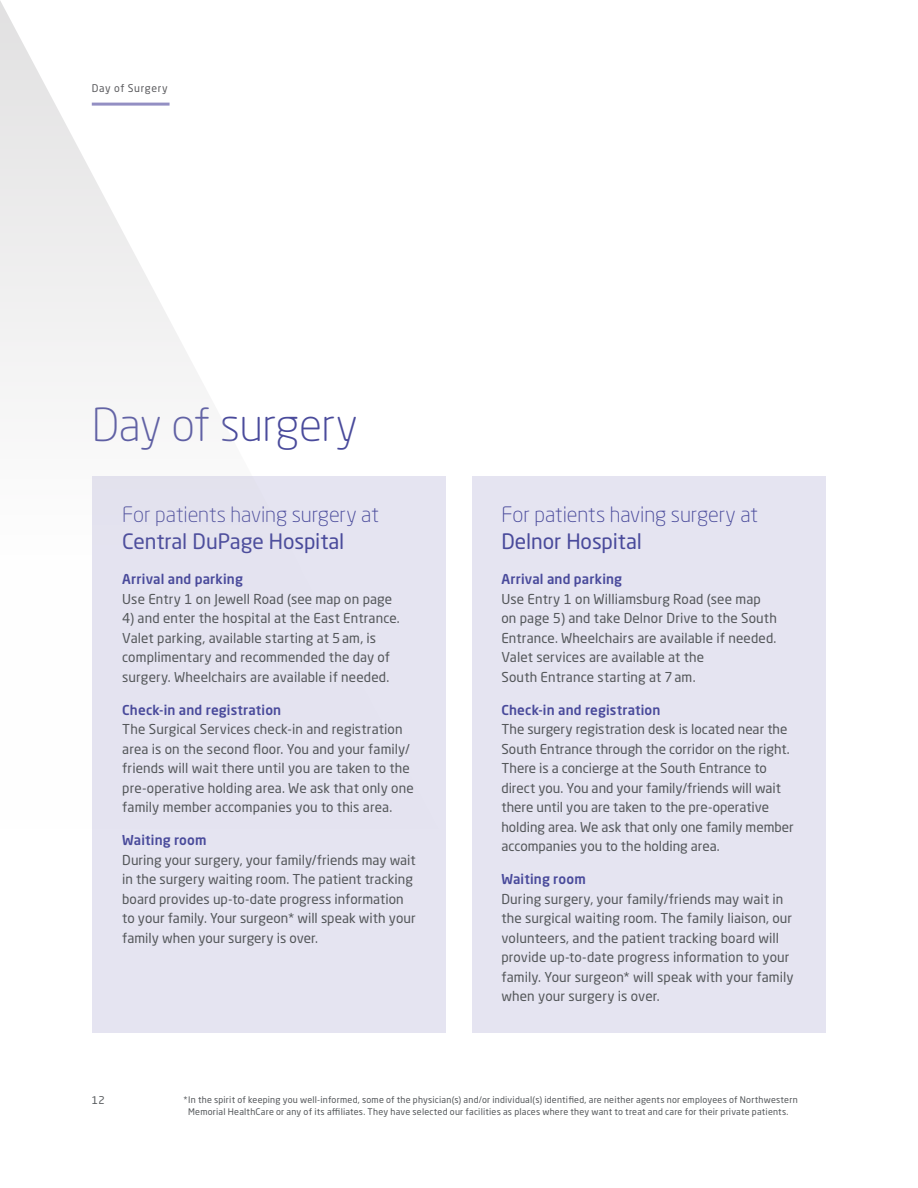
<style>
.page{position:relative;width:918px;height:1188px;background:#fff}
.page>*{position:absolute;margin:0;border:0;box-sizing:border-box;transform-origin:0 0}
.NM_-_Section_Headlin{font:300 45px "Neo Sans Pro";letter-spacing:-.015em;color:#494a9b}
.NM_-_Body_Highlight{font:300 21px/27px "Neo Sans Pro";letter-spacing:-.005em;color:#494a9b}
.NM_-_Body_Copy{font:13.5px/19.5px "Neo Sans Pro";letter-spacing:.005em;color:#54575a}
.NM_-_Body_Subhead{font:500 13.5px "Neo Sans Pro";letter-spacing:.01em;color:#494a9b}
.NM_-_Service_Line{font:10.5px "Neo Sans Pro";letter-spacing:.06em;color:#5c5c5f}
.t1{font:10.5px "Neo Sans Pro";color:#54575a}
.NM_footnote{font:9px/12px "Neo Sans Pro";letter-spacing:.025em;color:#54575a;text-align:center}
.s1{font-weight:400}
</style>
<div class="page">
<div style="left:93px;top:476px;width:353px;height:556px;background:#e5e4f1"></div>
<div style="left:472px;top:476px;width:353px;height:556px;background:#e5e4f1"></div>
<svg style="left:0;top:1px;width:204px;height:829px"></svg>
<p class="NM_-_Service_Line" style="left:92px;top:82px;width:77px">Day of Surgery</p>
<p class="NM_-_Section_Headlin" style="left:92px;top:398px;width:267px">Day of surgery</p>
<p class="NM_-_Body_Highlight" style="left:122px;top:500px;width:258px">For patients having surgery at<br><span class="s1">Central DuPage Hospital</span></p>
<p class="NM_-_Body_Subhead" style="left:122px;top:571px;width:122px">Arrival and parking</p>
<p class="NM_-_Body_Copy" style="left:122px;top:589px;width:272px">Use Entry 1 on Jewell Road (see map on page</p>
<p class="NM_-_Body_Copy" style="left:122px;top:609px;width:279px">4) and enter the hospital at the East Entrance.<br>Valet parking, available starting at 5am, is complimentary and recommended the day of surgery. Wheelchairs are available if needed.</p>
<p class="NM_-_Body_Subhead" style="left:122px;top:701px;width:161px">Check-in and registration</p>
<p class="NM_-_Body_Copy" style="left:122px;top:720px;width:293px">The Surgical Services check-in and registration area is on the second floor. You and your family/ friends will wait there until you are taken to the pre-operative holding area. We ask that only one family member accompanies you to this area.</p>
<p class="NM_-_Body_Subhead" style="left:122px;top:832px;width:86px">Waiting room</p>
<p class="NM_-_Body_Copy" style="left:122px;top:850px;width:295px">During your surgery, your family/friends may wait in the surgery waiting room. The patient tracking board provides up-to-date progress information to your family. Your surgeon* will speak with your family when your surgery is over.</p>
<p class="NM_-_Body_Highlight" style="left:501px;top:500px;width:258px">For patients having surgery at<br><span class="s1">Delnor Hospital</span></p>
<p class="NM_-_Body_Subhead" style="left:501px;top:571px;width:122px">Arrival and parking</p>
<p class="NM_-_Body_Copy" style="left:501px;top:589px;width:277px">Use Entry 1 on Williamsburg Road (see map on page 5) and take Delnor Drive to the South Entrance. Wheelchairs are available if needed.<br>Valet services are available at the<br>South Entrance starting at 7am.</p>
<p class="NM_-_Body_Subhead" style="left:501px;top:701px;width:161px">Check-in and registration</p>
<p class="NM_-_Body_Copy" style="left:501px;top:720px;width:294px">The surgery registration desk is located near the South Entrance through the corridor on the right.<br>There is a concierge at the South Entrance to direct you. You and your family/friends will wait there until you are taken to the pre-operative holding area. We ask that only one family member accompanies you to the holding area.</p>
<p class="NM_-_Body_Subhead" style="left:501px;top:871px;width:86px">Waiting room</p>
<p class="NM_-_Body_Copy" style="left:501px;top:889px;width:294px">During surgery, your family/friends may wait in the surgical waiting room. The family liaison, our volunteers, and the patient tracking board will provide up-to-date progress information to your family. Your surgeon* will speak with your family when your surgery is over.</p>
<p class="t1" style="left:92px;top:1094px;width:15px">12</p>
<p class="NM_footnote" style="left:184px;top:1094px;width:616px">*In the spirit of keeping you well-informed, some of the physician(s) and/or individual(s) identified, are neither agents nor employees of Northwestern<br>Memorial HealthCare or any of its affiliates. They have selected our facilities as places where they want to treat and care for their private patients.</p>
</div>
